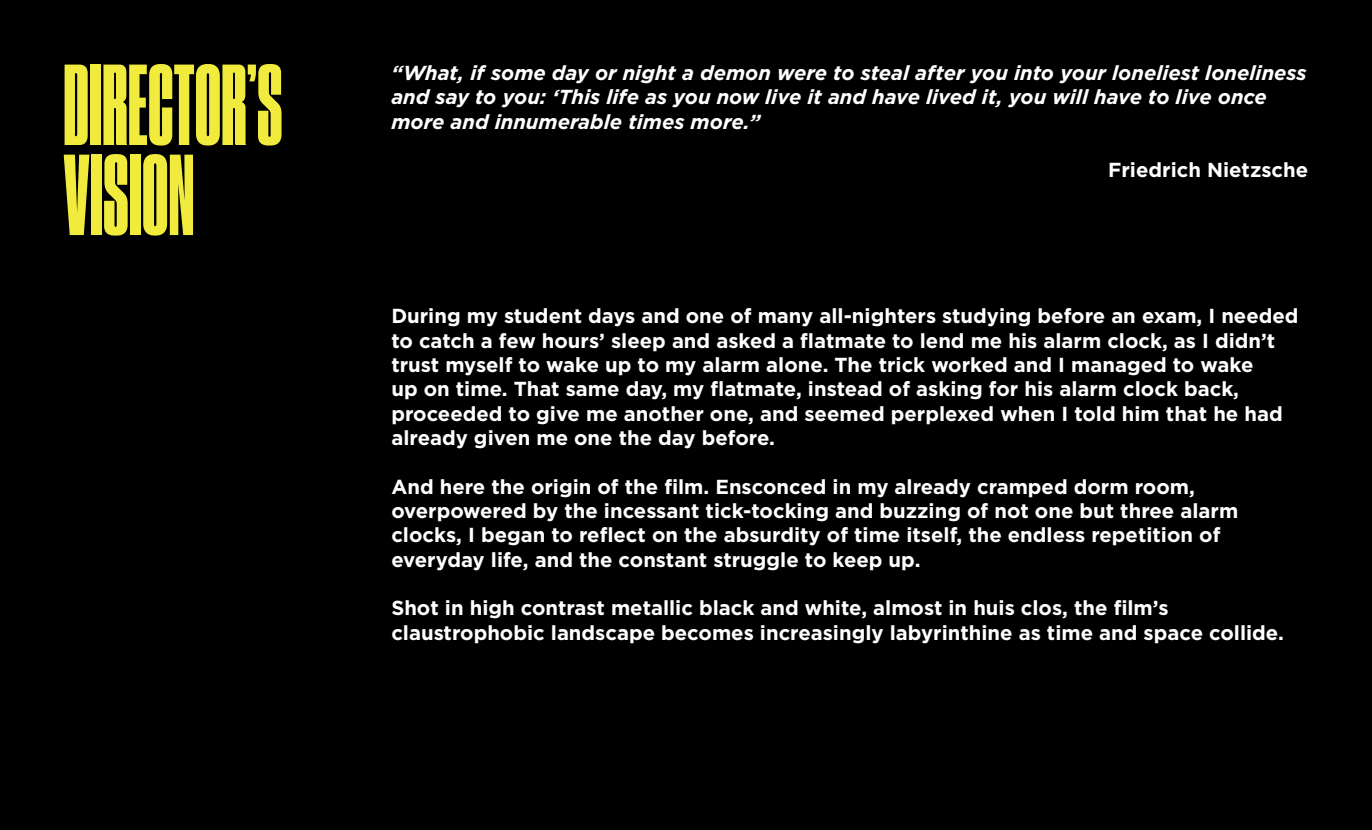
<style>
.page{position:relative;width:1372px;height:830px;background:#fff}
.page>*{position:absolute;margin:0;border:0;box-sizing:border-box;transform-origin:0 0}
.t1{font:108px/90px "Druk X Cond Super";letter-spacing:.01em;color:#f0eb3d}
.t2{font:700 20.25px/24.3px "Gotham";color:#fff}
.t3{font:italic 700 20.25px/24.3px "Gotham";color:#fff}
</style>
<div class="page">
<div style="left:0;top:0;width:1371px;height:829px;background:#000"></div>
<h1 class="t1" style="left:64px;top:60px;width:220px">DIRECTOR’S<br>VISION</h1>
<p class="t3" style="left:391px;top:61px;width:916px">“What, if some day or night a demon were to steal after you into your loneliest loneliness and say to you: ‘This life as you now live it and have lived it, you will have to live once more and innumerable times more.”</p>
<p class="t2" style="left:1108px;top:158px;width:201px">Friedrich Nietzsche</p>
<p class="t2" style="left:391px;top:304px;width:908px">During my student days and one of many all-nighters studying before an exam, I needed to catch a few hours’ sleep and asked a flatmate to lend me his alarm clock, as I didn’t trust myself to wake up to my alarm alone. The trick worked and I managed to wake<br>up on time. That same day, my flatmate, instead of asking for his alarm clock back, proceeded to give me another one, and seemed perplexed when I told him that he had already given me one the day before.</p>
<p class="t2" style="left:391px;top:474px;width:848px">And here the origin of the film. Ensconced in my already cramped dorm room, overpowered by the incessant tick-tocking and buzzing of not one but three alarm clocks, I began to reflect on the absurdity of time itself, the endless repetition of everyday life, and the constant struggle to keep up.</p>
<p class="t2" style="left:391px;top:595px;width:894px">Shot in high contrast metallic black and white, almost in huis clos, the film’s claustrophobic landscape becomes increasingly labyrinthine as time and space collide.</p>
</div>
